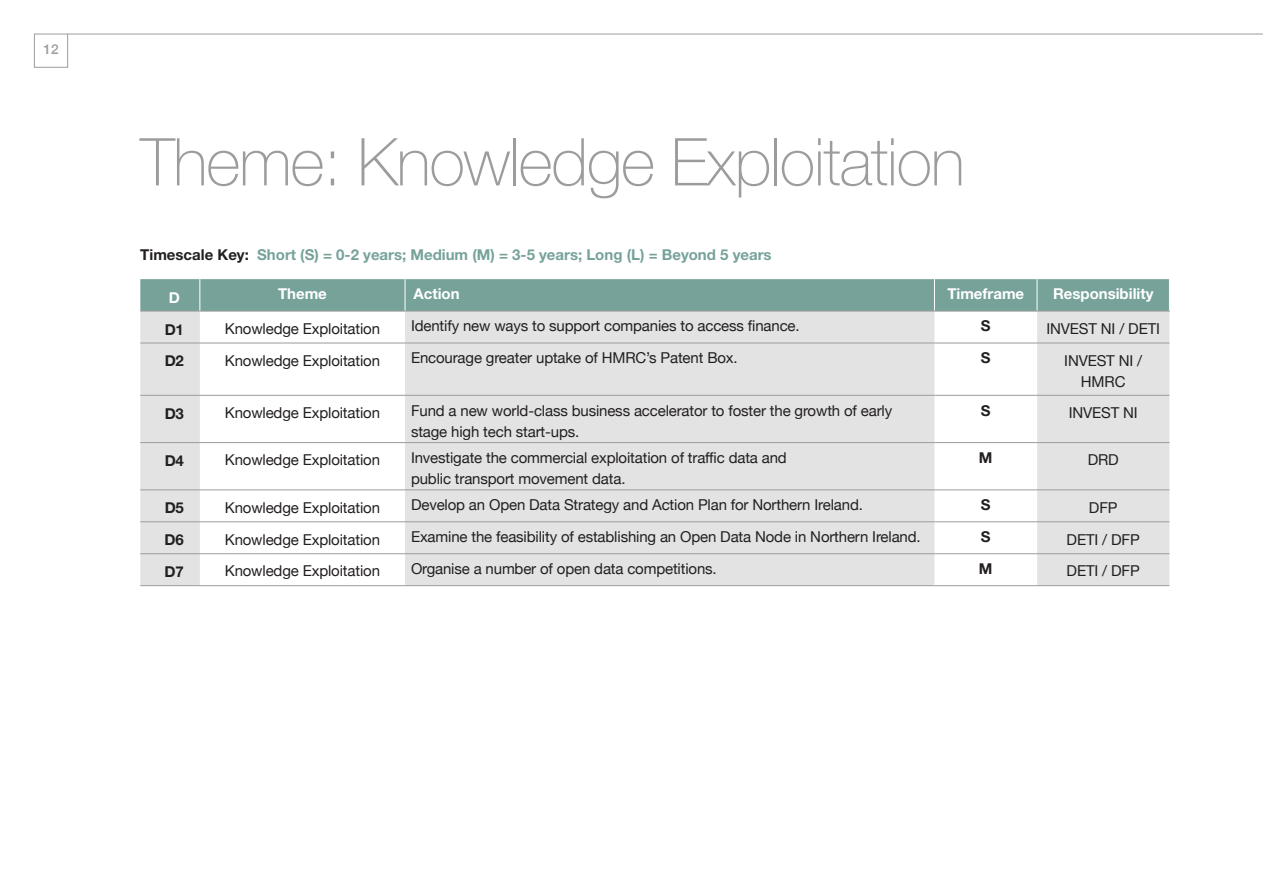
<style>
.page{position:relative;width:1263px;height:893px;background:#fff}
.page>*{position:absolute;margin:0;border:0;box-sizing:border-box;transform-origin:0 0}
.t1{font:100 66px "Helvetica Neue";letter-spacing:-.02em;color:#9c9c9c}
.t2{font:15px/21px "Helvetica Neue";letter-spacing:-.01em;color:#231f20}
.t3{font:700 15px "Helvetica Neue";color:#76a29a}
.t4{font:700 15px "Helvetica Neue";color:#fff}
.t5{font:700 15px "Helvetica Neue";letter-spacing:-.01em;color:#231f20}
.t6{font:500 13.5px "Helvetica Neue";color:#9c9c9c}
.s1{color:#231f20}
</style>
<div class="page">
<div style="left:34px;top:34px;width:34px;height:34px;border:1px solid #9c9c9c"></div>
<hr style="left:68px;top:34px;width:1195px;height:1px;background:#9c9c9c">
<div style="left:140px;top:279px;width:1029px;height:32px;background:#76a29a"></div>
<svg style="left:140px;top:312px;width:1029px;height:273px;fill:#e2e3e2"></svg>
<hr style="left:140px;top:311px;width:60px;height:1px;background:#9c9c9c">
<hr style="left:200px;top:311px;width:205px;height:1px;background:#9c9c9c">
<hr style="left:140px;top:343px;width:60px;height:1px;background:#9c9c9c">
<hr style="left:200px;top:343px;width:205px;height:1px;background:#9c9c9c">
<hr style="left:934px;top:343px;width:103px;height:1px;background:#9c9c9c">
<hr style="left:140px;top:395px;width:60px;height:1px;background:#9c9c9c">
<hr style="left:200px;top:395px;width:205px;height:1px;background:#9c9c9c">
<hr style="left:140px;top:442px;width:60px;height:1px;background:#9c9c9c">
<hr style="left:200px;top:442px;width:205px;height:1px;background:#9c9c9c">
<hr style="left:140px;top:489px;width:60px;height:1px;background:#9c9c9c">
<hr style="left:200px;top:489px;width:205px;height:1px;background:#9c9c9c">
<hr style="left:140px;top:521px;width:60px;height:1px;background:#9c9c9c">
<hr style="left:200px;top:521px;width:205px;height:1px;background:#9c9c9c">
<hr style="left:140px;top:553px;width:60px;height:1px;background:#9c9c9c">
<hr style="left:200px;top:553px;width:205px;height:1px;background:#9c9c9c">
<hr style="left:199px;top:279px;width:1px;height:32px;background:#fff">
<hr style="left:405px;top:279px;width:1px;height:32px;background:#fff">
<hr style="left:1037px;top:343px;width:132px;height:1px;background:#9c9c9c">
<hr style="left:1037px;top:395px;width:132px;height:1px;background:#9c9c9c">
<hr style="left:1037px;top:442px;width:132px;height:1px;background:#9c9c9c">
<hr style="left:1037px;top:489px;width:132px;height:1px;background:#9c9c9c">
<hr style="left:1037px;top:521px;width:132px;height:1px;background:#9c9c9c">
<hr style="left:1037px;top:553px;width:132px;height:1px;background:#9c9c9c">
<hr style="left:934px;top:395px;width:103px;height:1px;background:#9c9c9c">
<hr style="left:934px;top:442px;width:103px;height:1px;background:#9c9c9c">
<hr style="left:934px;top:489px;width:103px;height:1px;background:#9c9c9c">
<hr style="left:934px;top:521px;width:103px;height:1px;background:#9c9c9c">
<hr style="left:934px;top:553px;width:103px;height:1px;background:#9c9c9c">
<hr style="left:934px;top:279px;width:1px;height:32px;background:#fff">
<hr style="left:1037px;top:279px;width:1px;height:32px;background:#fff">
<hr style="left:934px;top:311px;width:103px;height:1px;background:#9c9c9c">
<hr style="left:1037px;top:311px;width:133px;height:1px;background:#9c9c9c">
<hr style="left:140px;top:585px;width:60px;height:1px;background:#9c9c9c">
<hr style="left:1037px;top:585px;width:132px;height:1px;background:#9c9c9c">
<hr style="left:200px;top:585px;width:205px;height:1px;background:#9c9c9c">
<hr style="left:934px;top:585px;width:103px;height:1px;background:#9c9c9c">
<hr style="left:405px;top:311px;width:529px;height:1px;background:#9c9c9c">
<hr style="left:405px;top:343px;width:529px;height:1px;background:#9c9c9c">
<hr style="left:405px;top:395px;width:529px;height:1px;background:#9c9c9c">
<hr style="left:405px;top:442px;width:529px;height:1px;background:#9c9c9c">
<hr style="left:405px;top:489px;width:529px;height:1px;background:#9c9c9c">
<hr style="left:405px;top:521px;width:529px;height:1px;background:#9c9c9c">
<hr style="left:405px;top:553px;width:529px;height:1px;background:#9c9c9c">
<hr style="left:405px;top:585px;width:529px;height:1px;background:#9c9c9c">
<p class="t6" style="left:44px;top:38px;width:17px">12</p>
<h1 class="t1" style="left:140px;top:125px;width:826px">Theme: Knowledge Exploitation</h1>
<p class="t3" style="left:140px;top:246px;width:633px"><span class="s1">Timescale Key:</span> Short (S) = 0-2 years; Medium (M) = 3-5 years; Long (L) = Beyond 5 years</p>
<p class="t4" style="left:169px;top:288px;width:13px">D</p>
<p class="t4" style="left:278px;top:285px;width:50px">Theme</p>
<p class="t4" style="left:413px;top:285px;width:48px">Action</p>
<p class="t4" style="left:947px;top:285px;width:78px">Timeframe</p>
<p class="t4" style="left:1053px;top:285px;width:102px">Responsibility</p>
<p class="t5" style="left:165px;top:320px;width:21px">D1</p>
<p class="t2" style="left:225px;top:319px;width:157px">Knowledge Exploitation</p>
<p class="t2" style="left:411px;top:316px;width:390px">Identify new ways to support companies to access finance.</p>
<p class="t5" style="left:981px;top:317px;width:11px">S</p>
<p class="t2" style="left:1046px;top:319px;width:115px">INVEST NI / DETI</p>
<p class="t5" style="left:165px;top:352px;width:21px">D2</p>
<p class="t2" style="left:225px;top:351px;width:157px">Knowledge Exploitation</p>
<p class="t2" style="left:411px;top:348px;width:328px">Encourage greater uptake of HMRC’s Patent Box.</p>
<p class="t5" style="left:981px;top:349px;width:11px">S</p>
<p class="t2" style="left:1064px;top:351px;width:79px;text-align:center">INVEST NI /<br>HMRC</p>
<p class="t5" style="left:165px;top:404px;width:21px">D3</p>
<p class="t2" style="left:225px;top:403px;width:157px">Knowledge Exploitation</p>
<p class="t2" style="left:411px;top:401px;width:483px">Fund a new world-class business accelerator to foster the growth of early stage high tech start-ups.</p>
<p class="t5" style="left:981px;top:401px;width:11px">S</p>
<p class="t2" style="left:1069px;top:403px;width:71px">INVEST NI</p>
<p class="t5" style="left:165px;top:451px;width:21px">D4</p>
<p class="t2" style="left:225px;top:450px;width:157px">Knowledge Exploitation</p>
<p class="t2" style="left:411px;top:448px;width:377px">Investigate the commercial exploitation of traffic data and public transport movement data.</p>
<p class="t5" style="left:979px;top:448px;width:15px">M</p>
<p class="t2" style="left:1088px;top:450px;width:33px">DRD</p>
<p class="t5" style="left:165px;top:499px;width:21px">D5</p>
<p class="t2" style="left:225px;top:498px;width:157px">Knowledge Exploitation</p>
<p class="t2" style="left:411px;top:495px;width:453px">Develop an Open Data Strategy and Action Plan for Northern Ireland.</p>
<p class="t5" style="left:981px;top:495px;width:11px">S</p>
<p class="t2" style="left:1089px;top:498px;width:30px">DFP</p>
<p class="t5" style="left:165px;top:531px;width:21px">D6</p>
<p class="t2" style="left:225px;top:530px;width:157px">Knowledge Exploitation</p>
<p class="t2" style="left:411px;top:527px;width:511px">Examine the feasibility of establishing an Open Data Node in Northern Ireland.</p>
<p class="t5" style="left:981px;top:527px;width:11px">S</p>
<p class="t2" style="left:1067px;top:530px;width:75px">DETI / DFP</p>
<p class="t5" style="left:165px;top:562px;width:21px">D7</p>
<p class="t2" style="left:225px;top:561px;width:157px">Knowledge Exploitation</p>
<p class="t2" style="left:411px;top:559px;width:307px">Organise a number of open data competitions.</p>
<p class="t5" style="left:979px;top:559px;width:15px">M</p>
<p class="t2" style="left:1067px;top:561px;width:75px">DETI / DFP</p>
</div>
